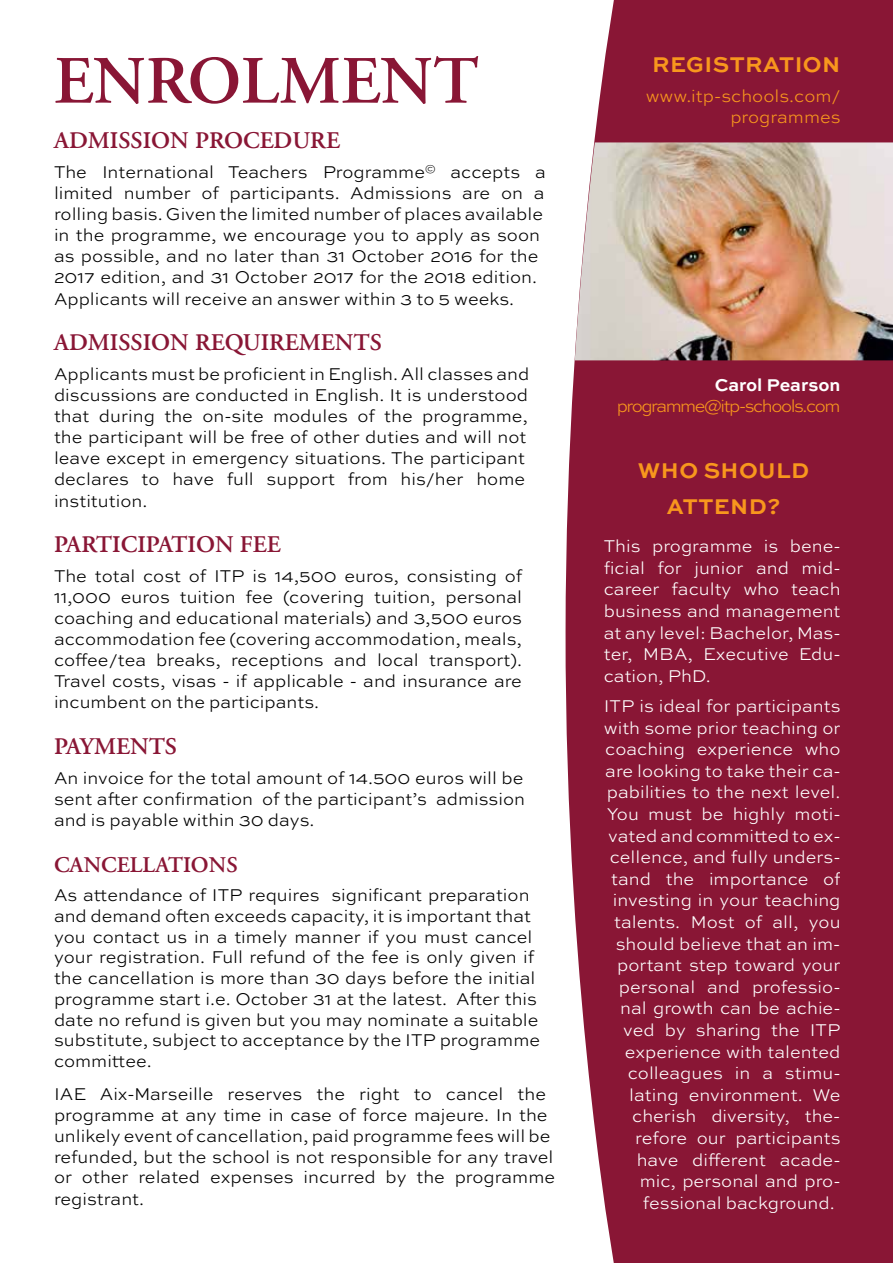
<style>
.page{position:relative;width:893px;height:1263px;background:#fff}
.page>*{position:absolute;margin:0;border:0;box-sizing:border-box;transform-origin:0 0}
.t1{font:600 67.5px "Adobe Garamond LT";color:#891635}
.t2{font:600 24px "Adobe Garamond LT";color:#891635}
.t3{font:700 22.5px "Sweet Sans Pro";letter-spacing:.02em;color:#f8971d}
.t4{font:600 22.5px "Adobe Garamond LT";color:#891635}
.t5{font:300 18px/21.1px "Sweet Sans Pro";color:#000}
.t6{font:300 18px/21.6px "Sweet Sans Pro";color:#fff;text-align:justify}
.t7{font:300 18px/21px "Sweet Sans Pro";color:#f8971d;text-align:right}
.t8{font:300 18px "Sweet Sans Pro";letter-spacing:-.08em;color:#f8971d}
.t9{font:700 18px "Sweet Sans Pro";color:#fff}
</style>
<div class="page">
<svg style="left:565px;top:0;width:276px;height:1263px;background:#912643"></svg>
<div style="left:841px;top:0;width:52px;height:1263px;background:#891635"></div>
<div style="left:644px;top:1213px;width:197px;height:50px;background:#891635"></div>
<div style="left:625px;top:0;width:268px;height:54px;background:#891635"></div>
<img style="left:575px;top:142px;width:318px;height:218px">
<h1 class="t1" style="left:54px;top:44px;width:426px">ENROLMENT</h1>
<h2 class="t2" style="left:54px;top:128px;width:287px">ADMISSION PROCEDURE</h2>
<p class="t5" style="left:54px;top:161px;width:494px">The International Teachers Programme<sup>©</sup> accepts a limited number of participants. Admissions are on a rolling basis. Given the limited number of places available in the programme, we encourage you to apply as soon as possible, and no later than 31 October 2016 for the 2017 edition, and 31 October 2017 for the 2018 edition.<br>Applicants will receive an answer within 3 to 5 weeks.</p>
<h2 class="t2" style="left:54px;top:330px;width:329px">ADMISSION REQUIREMENTS</h2>
<p class="t5" style="left:54px;top:363px;width:477px">Applicants must be proficient in English. All classes and discussions are conducted in English. It is understood that during the on-site modules of the programme, the participant will be free of other duties and will not leave except in emergency situations. The participant declares to have full support from his/her home institution.</p>
<h2 class="t2" style="left:54px;top:531px;width:228px">PARTICIPATION FEE</h2>
<p class="t5" style="left:54px;top:565px;width:470px;text-align:justify">The total cost of ITP is 14,500 euros, consisting of 11,000 euros tuition fee (covering tuition, personal coaching and educational materials) and 3,500 euros accommodation fee (covering accommodation, meals, coffee/tea breaks, receptions and local transport).<br>Travel costs, visas - if applicable - and insurance are incumbent on the participants.</p>
<h2 class="t2" style="left:54px;top:733px;width:30px">PAYMENTS</h2>
<p class="t5" style="left:54px;top:766px;width:472px;text-align:justify">An invoice for the total amount of 14.500 euros will be sent after confirmation of the participant’s admission and is payable within 30 days.</p>
<p class="t4" style="left:54px;top:853px;width:185px">CANCELLATIONS</p>
<p class="t5" style="left:54px;top:884px;width:488px;line-height:20.7px">As attendance of ITP requires significant preparation and demand often exceeds capacity, it is important that you contact us in a timely manner if you must cancel your registration. Full refund of the fee is only given if the cancellation is more than 30 days before the initial programme start i.e. October 31 at the latest. After this date no refund is given but you may nominate a suitable substitute, subject to acceptance by the ITP programme committee.</p>
<p class="t5" style="left:54px;top:1083px;width:503px">IAE Aix-Marseille reserves the right to cancel the programme at any time in case of force majeure. In the unlikely event of cancellation, paid programme fees will be refunded, but the school is not responsible for any travel or other related expenses incurred by the programme registrant.</p>
<p class="t3" style="left:652px;top:47px;width:34px">REGIST</p>
<p class="t3" style="left:745px;top:47px;width:34px">RATION</p>
<p class="t7" style="left:646px;top:85px;width:196px">www.itp-schools.com/ programmes</p>
<p class="t9" style="left:715px;top:371px;width:127px">CAROL PEARSON</p>
<p class="t8" style="left:617px;top:394px;width:225px">programme@itp-schools.com</p>
<p class="t3" style="left:638px;top:453px;width:40px">WHOSHOU</p>
<p class="t3" style="left:776px;top:453px;width:25px">LD</p>
<p class="t3" style="left:667px;top:489px;width:18px">ATTEND</p>
<p class="t3" style="left:767px;top:489px;width:14px">?</p>
<p class="t6" style="left:604px;top:535px;width:238px">This programme is bene&shy;ficial for junior and mid&shy;career faculty who teach business and management at any level: Bachelor, Mas&shy;ter, MBA, Executive Edu&shy;cation, PhD.</p>
<p class="t6" style="left:604px;top:694px;width:238px">ITP is ideal for participants</p>
<p class="t6" style="left:604px;top:716px;width:238px">with some prior teaching or</p>
<p class="t6" style="left:605px;top:738px;width:237px">coaching experience who</p>
<p class="t6" style="left:605px;top:759px;width:237px">are looking to take their ca-</p>
<p class="t6" style="left:607px;top:781px;width:235px">pabilities to the next level.</p>
<p class="t6" style="left:607px;top:802px;width:235px">You must be highly moti-</p>
<p class="t6" style="left:608px;top:824px;width:234px">vated and committed to ex-</p>
<p class="t6" style="left:610px;top:846px;width:232px">cellence, and fully unders-</p>
<p class="t6" style="left:611px;top:867px;width:231px">tand the importance of</p>
<p class="t6" style="left:613px;top:889px;width:229px">investing in your teaching</p>
<p class="t6" style="left:614px;top:910px;width:228px">talents. Most of all, you</p>
<p class="t6" style="left:616px;top:932px;width:226px">should believe that an im-</p>
<p class="t6" style="left:617px;top:954px;width:225px">portant step toward your</p>
<p class="t6" style="left:619px;top:975px;width:223px">personal and professio-</p>
<p class="t6" style="left:620px;top:997px;width:222px">nal growth can be achie-</p>
<p class="t6" style="left:623px;top:1018px;width:216px">ved by sharing the ITP</p>
<p class="t6" style="left:625px;top:1040px;width:217px">experience with talented</p>
<p class="t6" style="left:628px;top:1062px;width:214px">colleagues in a stimu-</p>
<p class="t6" style="left:629px;top:1083px;width:213px">lating environment. We</p>
<p class="t6" style="left:632px;top:1105px;width:210px">cherish diversity, the-</p>
<p class="t6" style="left:635px;top:1126px;width:207px">refore our participants</p>
<p class="t6" style="left:637px;top:1148px;width:205px">have different acade-</p>
<p class="t6" style="left:640px;top:1170px;width:202px">mic, personal and pro-</p>
<p class="t6" style="left:643px;top:1191px;width:193px">fessional background.</p>
</div>
